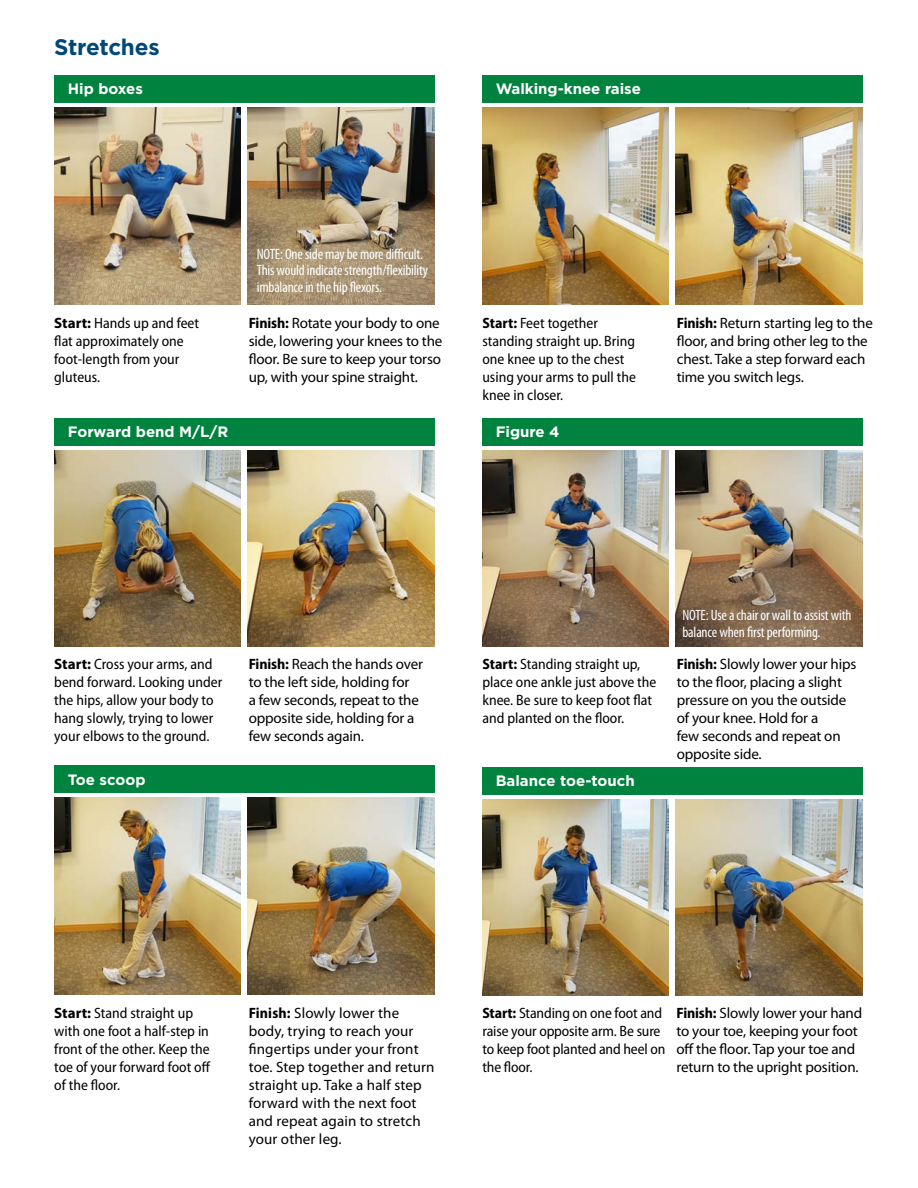
<style>
.page{position:relative;width:918px;height:1188px;background:#fff}
.page>*{position:absolute;margin:0;border:0;box-sizing:border-box;transform-origin:0 0}
.t1{font:700 22.5px "Gotham";letter-spacing:-.01em;color:#00487a}
.t2{font:semi-condensed 15px/18px "Myriad Pro";color:#000}
.t3{font:15px/18px "Myriad Pro";letter-spacing:-.01em;color:#000}
.t4{font:15px/18px "Myriad Pro";letter-spacing:.01em;color:#000}
.t5{font:condensed 15px/16.5px "Myriad Pro";letter-spacing:-.01em;color:#fff}
.t6{font:700 15px "Gotham";color:#fff}
.s1{font-weight:700;font-stretch:normal}
.s2{font-weight:700;font-stretch:semi-condensed}
.s3{font-weight:700}
</style>
<div class="page">
<img style="left:54px;top:108px;width:187px;height:196px">
<img style="left:248px;top:108px;width:187px;height:196px">
<div style="left:54px;top:75px;width:381px;height:28px;background:#00833e"></div>
<img style="left:54px;top:451px;width:187px;height:196px">
<img style="left:248px;top:451px;width:187px;height:196px">
<div style="left:54px;top:418px;width:381px;height:27px;background:#00833e"></div>
<img style="left:54px;top:798px;width:187px;height:196px">
<img style="left:248px;top:798px;width:187px;height:196px">
<div style="left:54px;top:766px;width:381px;height:27px;background:#00833e"></div>
<img style="left:482px;top:108px;width:187px;height:196px">
<img style="left:676px;top:108px;width:187px;height:196px">
<div style="left:482px;top:75px;width:381px;height:28px;background:#00833e"></div>
<img style="left:482px;top:451px;width:187px;height:196px">
<img style="left:676px;top:451px;width:187px;height:196px">
<div style="left:482px;top:418px;width:381px;height:27px;background:#00833e"></div>
<img style="left:482px;top:799px;width:187px;height:197px">
<img style="left:676px;top:799px;width:187px;height:197px">
<div style="left:482px;top:767px;width:381px;height:27px;background:#00833e"></div>
<h1 class="t1" style="left:54px;top:32px;width:107px">Stretches</h1>
<p class="t6" style="left:68px;top:79px;width:77px">Hip boxes</p>
<p class="t6" style="left:496px;top:79px;width:147px">Walking-knee raise</p>
<p class="t5" style="left:257px;top:246px;width:173px">NOTE: One side may be more difficult.<br>This would indicate strength/flexibility imbalance in the hip flexors.</p>
<p class="t2" style="left:54px;top:314px;width:146px"><span class="s1">Start:</span> Hands up and feet flat approximately one foot-length from your gluteus.</p>
<p class="t3" style="left:249px;top:314px;width:195px"><span class="s2">Finish:</span> Rotate your body to one side, lowering your knees to the floor. Be sure to keep your torso up, with your spine straight.</p>
<p class="t6" style="left:68px;top:422px;width:162px">Forward bend M/L/R</p>
<p class="t2" style="left:482px;top:314px;width:155px"><span class="s3">Start:</span> Feet together standing straight up. Bring one knee up to the chest using your arms to pull the knee in closer.</p>
<p class="t3" style="left:677px;top:314px;width:198px"><span class="s2">Finish:</span> Return starting leg to the floor, and bring other leg to the chest. Take a step forward each time you switch legs.</p>
<p class="t6" style="left:496px;top:422px;width:65px">Figure 4</p>
<p class="t2" style="left:54px;top:656px;width:169px"><span class="s1">Start:</span> Cross your arms, and bend forward. Looking under the hips, allow your body to hang slowly, trying to lower your elbows to the ground.</p>
<p class="t3" style="left:249px;top:656px;width:176px"><span class="s2">Finish:</span> Reach the hands over to the left side, holding for<br>a few seconds, repeat to the opposite side, holding for a few seconds again.</p>
<p class="t6" style="left:68px;top:769px;width:79px">Toe scoop</p>
<p class="t5" style="left:682px;top:608px;width:170px">NOTE: Use a chair or wall to assist with balance when first performing.</p>
<p class="t2" style="left:482px;top:656px;width:176px"><span class="s3">Start:</span> Standing straight up, place one ankle just above the knee. Be sure to keep foot flat and planted on the floor.</p>
<p class="t3" style="left:677px;top:656px;width:181px"><span class="s2">Finish:</span> Slowly lower your hips to the floor, placing a slight pressure on you the outside of your knee. Hold for a<br>few seconds and repeat on opposite side.</p>
<p class="t6" style="left:496px;top:771px;width:140px">Balance toe-touch</p>
<p class="t2" style="left:54px;top:1005px;width:158px"><span class="s1">Start:</span> Stand straight up with one foot a half-step in front of the other. Keep the toe of your forward foot off of the floor.</p>
<p class="t4" style="left:249px;top:1004px;width:187px"><span class="s2">Finish:</span> Slowly lower the body, trying to reach your fingertips under your front toe. Step together and return straight up. Take a half step forward with the next foot and repeat again to stretch your other leg.</p>
<p class="t2" style="left:482px;top:1005px;width:185px"><span class="s3">Start:</span> Standing on one foot and raise your opposite arm. Be sure to keep foot planted and heel on the floor.</p>
<p class="t3" style="left:676px;top:1004px;width:187px"><span class="s2">Finish:</span> Slowly lower your hand to your toe, keeping your foot off the floor. Tap your toe and return to the upright position.</p>
</div>
